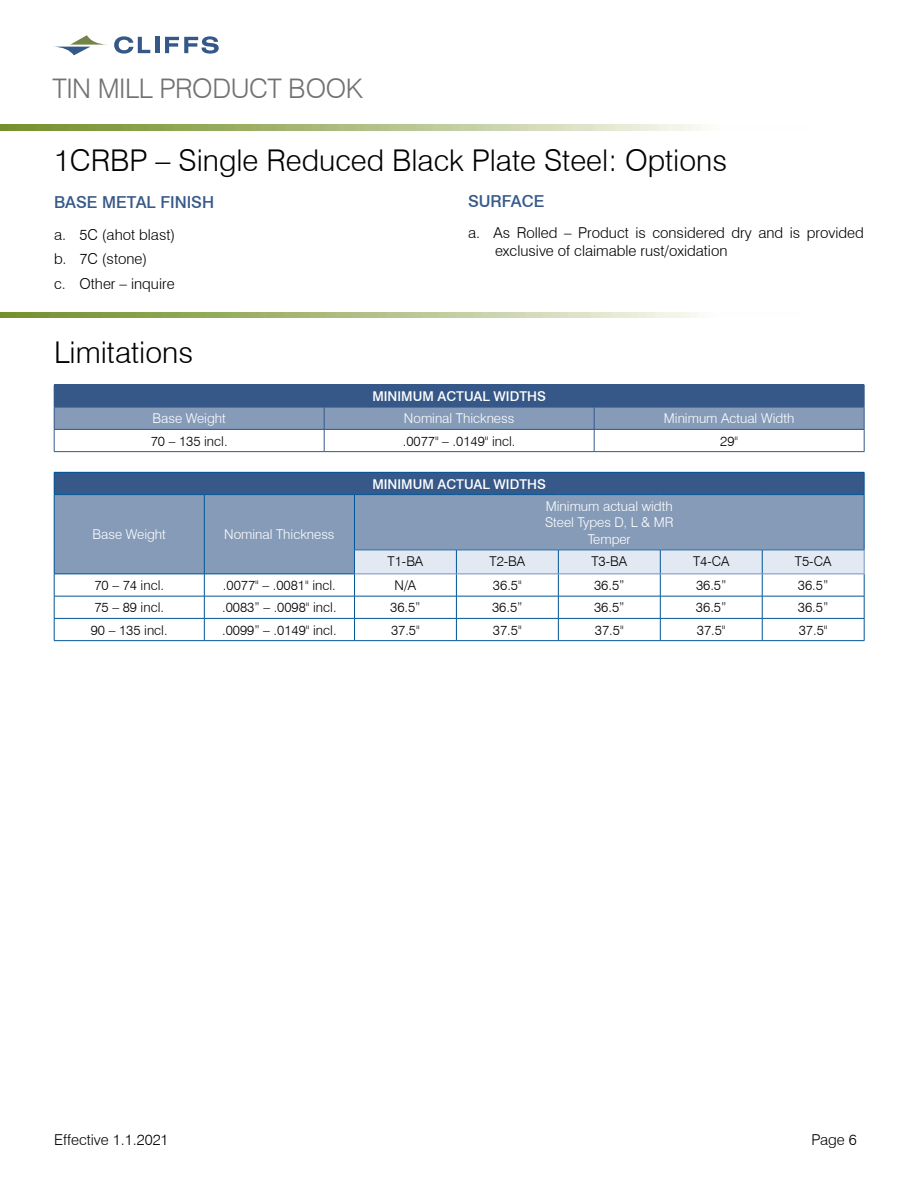
<style>
.page{position:relative;width:918px;height:1188px;background:#fff}
.page>*{position:absolute;margin:0;border:0;box-sizing:border-box;transform-origin:0 0}
.t1{font:300 30px "Swiss 721 BT";color:#000}
.t2{font:300 27px "Swiss 721 BT";letter-spacing:-.015em;color:#717073}
.t3{font:500 16.5px "Swiss 721 BT";color:#365989}
.t4{font:300 15px/24.8px "Swiss 721 BT";color:#000}
.t5{font:300 13.5px "Swiss 721 BT";color:#000}
.t6{font:300 13.5px/16.5px "Swiss 721 BT";color:#fff;text-align:center}
.t7{font:500 13.5px "Swiss 721 BT";color:#fff}
</style>
<div class="page">
<img style="left:0;top:125px;width:701px;height:5px">
<svg style="left:114px;top:36px;width:36px;height:18px"></svg>
<hr style="left:155px;top:37px;width:4px;height:16px;background:#365888">
<svg style="left:165px;top:36px;width:54px;height:18px"></svg>
<svg style="left:54px;top:35px;width:53px;height:20px"></svg>
<img style="left:0;top:312px;width:698px;height:6px">
<div style="left:54px;top:385px;width:810px;height:22px;background:#365888"></div>
<div style="left:54px;top:407px;width:270px;height:22px;background:#869bb8"></div>
<div style="left:324px;top:407px;width:270px;height:22px;background:#869bb8"></div>
<div style="left:594px;top:407px;width:270px;height:22px;background:#869bb8"></div>
<hr style="left:54px;top:407px;width:270px;height:1px;background:#365989">
<hr style="left:324px;top:407px;width:270px;height:1px;background:#365989">
<hr style="left:594px;top:407px;width:270px;height:1px;background:#365989">
<hr style="left:54px;top:429px;width:270px;height:1px;background:#365989">
<svg style="left:54px;top:407px;width:1px;height:44px"></svg>
<hr style="left:324px;top:429px;width:270px;height:1px;background:#365989">
<svg style="left:324px;top:407px;width:1px;height:44px"></svg>
<hr style="left:594px;top:429px;width:270px;height:1px;background:#365989">
<svg style="left:594px;top:407px;width:1px;height:44px"></svg>
<svg style="left:864px;top:385px;width:1px;height:66px"></svg>
<hr style="left:54px;top:451px;width:270px;height:1px;background:#365989">
<hr style="left:324px;top:451px;width:270px;height:1px;background:#365989">
<hr style="left:594px;top:451px;width:270px;height:1px;background:#365989">
<div style="left:54px;top:472px;width:810px;height:23px;background:#365989"></div>
<div style="left:54px;top:495px;width:150px;height:79px;background:#869bb8"></div>
<div style="left:204px;top:495px;width:150px;height:79px;background:#869bb8"></div>
<div style="left:354px;top:495px;width:510px;height:55px;background:#869bb8"></div>
<div style="left:354px;top:550px;width:102px;height:24px;background:#e3e9f3"></div>
<div style="left:456px;top:550px;width:102px;height:24px;background:#e3e9f3"></div>
<div style="left:558px;top:550px;width:102px;height:24px;background:#e3e9f3"></div>
<div style="left:660px;top:550px;width:102px;height:24px;background:#e3e9f3"></div>
<div style="left:762px;top:550px;width:102px;height:24px;background:#e3e9f3"></div>
<hr style="left:54px;top:472px;width:150px;height:1px;background:#005596">
<svg style="left:54px;top:473px;width:1px;height:21px"></svg>
<hr style="left:204px;top:472px;width:150px;height:1px;background:#005596">
<hr style="left:354px;top:472px;width:102px;height:1px;background:#005596">
<hr style="left:456px;top:472px;width:102px;height:1px;background:#005596">
<hr style="left:558px;top:472px;width:102px;height:1px;background:#005596">
<hr style="left:660px;top:472px;width:102px;height:1px;background:#005596">
<hr style="left:762px;top:472px;width:102px;height:1px;background:#005596">
<svg style="left:864px;top:473px;width:1px;height:21px"></svg>
<hr style="left:54px;top:494px;width:150px;height:1px;background:#005596">
<hr style="left:54px;top:495px;width:1px;height:55px;background:#005596">
<hr style="left:204px;top:494px;width:150px;height:1px;background:#005596">
<hr style="left:204px;top:495px;width:1px;height:55px;background:#005596">
<hr style="left:354px;top:494px;width:102px;height:1px;background:#005596">
<hr style="left:354px;top:495px;width:1px;height:55px;background:#005596">
<hr style="left:456px;top:494px;width:102px;height:1px;background:#005596">
<hr style="left:558px;top:494px;width:102px;height:1px;background:#005596">
<hr style="left:660px;top:494px;width:102px;height:1px;background:#005596">
<hr style="left:762px;top:494px;width:102px;height:1px;background:#005596">
<hr style="left:864px;top:495px;width:1px;height:55px;background:#005596">
<hr style="left:354px;top:550px;width:102px;height:1px;background:#005596">
<hr style="left:456px;top:550px;width:102px;height:1px;background:#005596">
<hr style="left:558px;top:550px;width:102px;height:1px;background:#005596">
<hr style="left:660px;top:550px;width:102px;height:1px;background:#005596">
<hr style="left:762px;top:550px;width:102px;height:1px;background:#005596">
<hr style="left:54px;top:574px;width:150px;height:1px;background:#005596">
<hr style="left:204px;top:574px;width:151px;height:1px;background:#005596">
<hr style="left:54px;top:596px;width:150px;height:1px;background:#005596">
<hr style="left:204px;top:596px;width:150px;height:1px;background:#005596">
<hr style="left:354px;top:596px;width:102px;height:1px;background:#005596">
<hr style="left:456px;top:596px;width:102px;height:1px;background:#005596">
<hr style="left:558px;top:596px;width:102px;height:1px;background:#005596">
<hr style="left:660px;top:596px;width:102px;height:1px;background:#005596">
<hr style="left:762px;top:596px;width:102px;height:1px;background:#005596">
<hr style="left:54px;top:618px;width:150px;height:1px;background:#005596">
<svg style="left:54px;top:550px;width:1px;height:90px"></svg>
<hr style="left:204px;top:618px;width:150px;height:1px;background:#005596">
<svg style="left:204px;top:550px;width:1px;height:90px"></svg>
<hr style="left:354px;top:618px;width:102px;height:1px;background:#005596">
<svg style="left:354px;top:551px;width:1px;height:89px"></svg>
<hr style="left:456px;top:618px;width:102px;height:1px;background:#005596">
<svg style="left:456px;top:550px;width:1px;height:90px"></svg>
<hr style="left:558px;top:618px;width:102px;height:1px;background:#005596">
<svg style="left:558px;top:550px;width:1px;height:90px"></svg>
<hr style="left:660px;top:618px;width:102px;height:1px;background:#005596">
<svg style="left:660px;top:550px;width:1px;height:90px"></svg>
<hr style="left:762px;top:618px;width:102px;height:1px;background:#005596">
<svg style="left:762px;top:550px;width:1px;height:90px"></svg>
<svg style="left:864px;top:550px;width:1px;height:90px"></svg>
<hr style="left:54px;top:640px;width:150px;height:1px;background:#005596">
<hr style="left:204px;top:640px;width:150px;height:1px;background:#005596">
<hr style="left:354px;top:640px;width:102px;height:1px;background:#005596">
<hr style="left:456px;top:640px;width:102px;height:1px;background:#005596">
<hr style="left:558px;top:640px;width:102px;height:1px;background:#005596">
<hr style="left:660px;top:640px;width:102px;height:1px;background:#005596">
<hr style="left:762px;top:640px;width:102px;height:1px;background:#005596">
<hr style="left:355px;top:574px;width:101px;height:1px;background:#7493c1">
<hr style="left:456px;top:574px;width:102px;height:1px;background:#7493c1">
<hr style="left:558px;top:574px;width:102px;height:1px;background:#7493c1">
<hr style="left:660px;top:574px;width:102px;height:1px;background:#7493c1">
<hr style="left:762px;top:574px;width:102px;height:1px;background:#7493c1">
<h2 class="t2" style="left:52px;top:72px;width:312px">TIN MILL PRODUCT BOOK</h2>
<h1 class="t1" style="left:54px;top:142px;width:675px">1CRBP – Single Reduced Black Plate Steel: Options</h1>
<p class="t3" style="left:54px;top:192px;width:162px">BASE METAL FINISH</p>
<p class="t3" style="left:468px;top:191px;width:78px">SURFACE</p>
<p class="t4" style="left:54px;top:222px;width:14px;text-align:justify">a. b. c.</p>
<p class="t4" style="left:80px;top:222px;width:97px">5C (ahot blast)<br>7C (stone)<br>Other – inquire</p>
<p class="t4" style="left:495px;top:224px;width:370px;line-height:18px;text-indent:-27px">a. As Rolled – Product is considered dry and is provided exclusive of claimable rust/oxidation</p>
<h1 class="t1" style="left:54px;top:334px;width:141px">Limitations</h1>
<p class="t7" style="left:372px;top:388px;width:175px">MINIMUM ACTUAL WIDTHS</p>
<p class="t6" style="left:153px;top:410px;width:75px">Base Weight</p>
<p class="t6" style="left:404px;top:410px;width:112px">Nominal Thickness</p>
<p class="t6" style="left:664px;top:410px;width:132px">Minimum Actual Width</p>
<p class="t5" style="left:151px;top:433px;width:78px">70 – 135 incl.</p>
<p class="t5" style="left:403px;top:433px;width:114px">.0077" – .0149" incl.</p>
<p class="t5" style="left:720px;top:433px;width:19px">29"</p>
<p class="t7" style="left:372px;top:476px;width:175px">MINIMUM ACTUAL WIDTHS</p>
<p class="t6" style="left:93px;top:526px;width:75px">Base Weight</p>
<p class="t6" style="left:224px;top:526px;width:112px">Nominal Thickness</p>
<p class="t6" style="left:545px;top:498px;width:130px">Minimum actual width<br>Steel Types D, L &amp; MR<br>Temper</p>
<p class="t5" style="left:388px;top:553px;width:37px">T1-BA</p>
<p class="t5" style="left:490px;top:553px;width:37px">T2-BA</p>
<p class="t5" style="left:591px;top:553px;width:37px">T3-BA</p>
<p class="t5" style="left:693px;top:553px;width:38px">T4-CA</p>
<p class="t5" style="left:795px;top:553px;width:38px">T5-CA</p>
<p class="t5" style="left:94px;top:577px;width:71px">70 – 74 incl.</p>
<p class="t5" style="left:223px;top:577px;width:114px">.0077" – .0081" incl.</p>
<p class="t5" style="left:395px;top:577px;width:23px">N/A</p>
<p class="t5" style="left:493px;top:577px;width:30px">36.5"</p>
<p class="t5" style="left:594px;top:577px;width:32px">36.5”</p>
<p class="t5" style="left:696px;top:577px;width:32px">36.5”</p>
<p class="t5" style="left:798px;top:577px;width:32px">36.5”</p>
<p class="t5" style="left:94px;top:599px;width:71px">75 – 89 incl.</p>
<p class="t5" style="left:222px;top:599px;width:116px">.0083” – .0098" incl.</p>
<p class="t5" style="left:390px;top:599px;width:32px">36.5”</p>
<p class="t5" style="left:492px;top:599px;width:32px">36.5”</p>
<p class="t5" style="left:594px;top:599px;width:32px">36.5”</p>
<p class="t5" style="left:696px;top:599px;width:32px">36.5”</p>
<p class="t5" style="left:798px;top:599px;width:32px">36.5”</p>
<p class="t5" style="left:91px;top:622px;width:78px">90 – 135 incl.</p>
<p class="t5" style="left:222px;top:622px;width:116px">.0099” – .0149" incl.</p>
<p class="t5" style="left:391px;top:622px;width:30px">37.5"</p>
<p class="t5" style="left:493px;top:622px;width:30px">37.5"</p>
<p class="t5" style="left:595px;top:622px;width:30px">37.5"</p>
<p class="t5" style="left:697px;top:622px;width:30px">37.5"</p>
<p class="t5" style="left:799px;top:622px;width:30px">37.5"</p>
<p class="t4" style="left:54px;top:1128px;width:116px">Effective 1.1.2021</p>
<p class="t4" style="left:812px;top:1128px;width:47px">Page 6</p>
</div>
